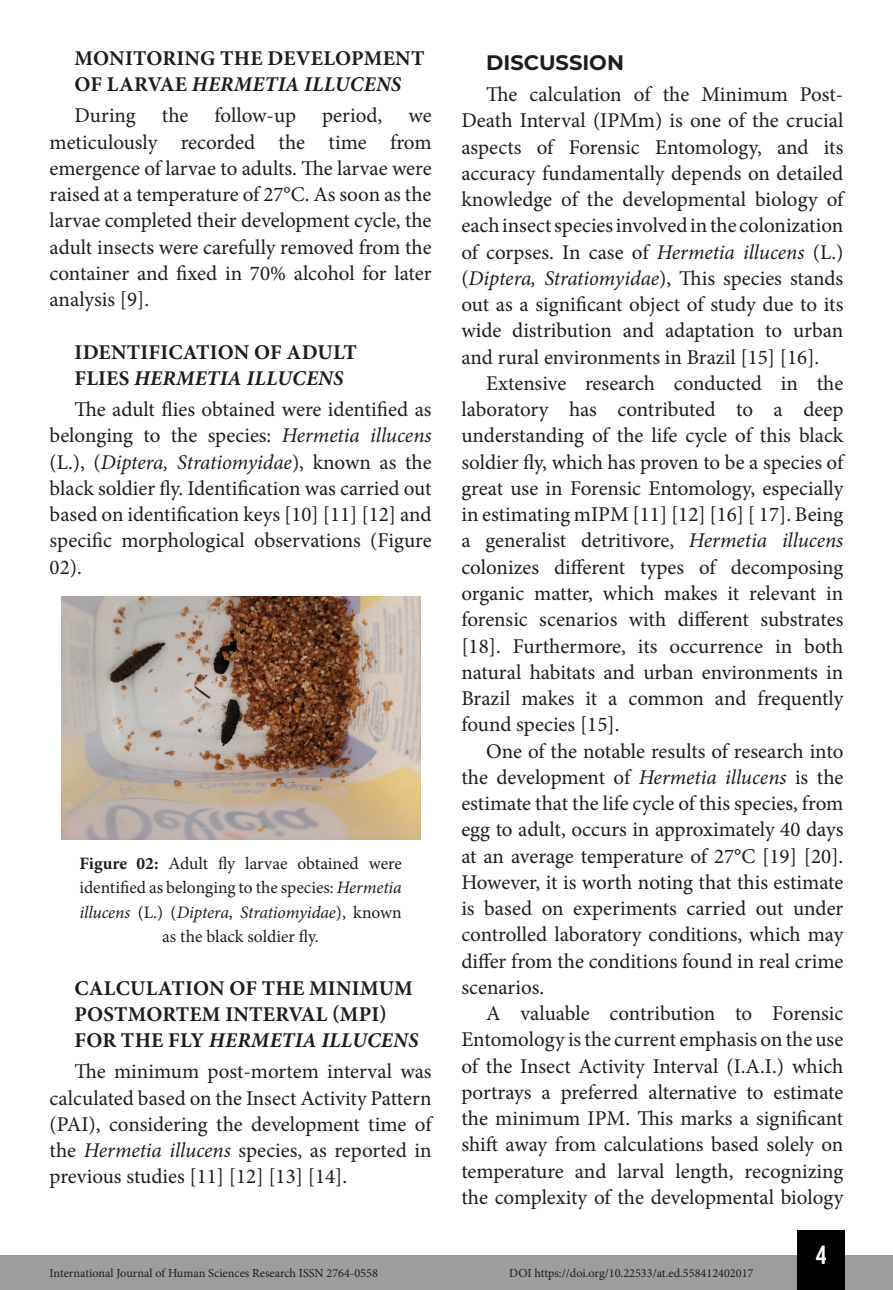
<style>
.page{position:relative;width:893px;height:1290px;background:#fff}
.page>*{position:absolute;margin:0;border:0;box-sizing:border-box;transform-origin:0 0}
.t1{font:26.25px "Bebas Kai";color:#fff}
.t2{font:21px/26.2px "Minion Pro";color:#1d1d1b;text-align:justify}
.t3{font:700 21px/26.2px "Minion Pro";letter-spacing:.01em;color:#1d1d1b}
.t4{font:700 21px "Montserrat";color:#1d1d1b}
.t5{font:17.5px/24.5px "Minion Pro";color:#1d1d1b;text-align:center}
.t6{font:12.25px "Minion Pro";color:#1d1d1b}
.s1{font-style:italic}
.s2{font-weight:700}
</style>
<div class="page">
<div style="left:0;top:1255px;width:893px;height:35px;background:#9d9d9d"></div>
<div style="left:797px;top:1230px;width:48px;height:60px;background:#000"></div>
<img style="left:61px;top:597px;width:359px;height:242px">
<p class="t3" style="left:75px;top:45px;width:351px">MONITORING THE DEVELOPMENT<br>OF LARVAE <span class="s1">HERMETIA ILLUCENS</span></p>
<p class="t2" style="left:50px;top:103px;width:384px;text-indent:25px">During the follow-up period, we meticulously recorded the time from emergence of larvae to adults. The larvae were raised at a temperature of 27°C. As soon as the larvae completed their development cycle, the adult insects were carefully removed from the container and fixed in 70% alcohol for later analysis [9].</p>
<p class="t3" style="left:75px;top:338px;width:284px">IDENTIFICATION OF ADULT<br>FLIES <span class="s1">HERMETIA ILLUCENS</span></p>
<p class="t2" style="left:50px;top:396px;width:384px;text-indent:25px">The adult flies obtained were identified as belonging to the species: <span class="s1">Hermetia illucens </span>(L.), (<span class="s1">Diptera, Stratiomyidae</span>), known as the black soldier fly. Identification was carried out based on identification keys [10] [11] [12] and specific morphological observations (Figure 02).</p>
<p class="t5" style="left:79px;top:851px;width:324px"><span class="s2">Figure 02:</span> Adult fly larvae obtained were identified as belonging to the species: <span class="s1">Hermetia illucens</span> (L.) (<span class="s1">Diptera</span>, <span class="s1">Stratiomyidae</span>), known as the black soldier fly.</p>
<p class="t3" style="left:75px;top:974px;width:345px">CALCULATION OF THE MINIMUM<br>POSTMORTEM INTERVAL (MPI)<br>FOR THE FLY <span class="s1">HERMETIA ILLUCENS</span></p>
<p class="t2" style="left:50px;top:1058px;width:383px;text-indent:25px">The minimum post-mortem interval was calculated based on the Insect Activity Pattern (PAI), considering the development time of the <span class="s1">Hermetia illucens</span> species, as reported in previous studies [11] [12] [13] [14].</p>
<p class="t4" style="left:486px;top:47px;width:139px">DISCUSSION</p>
<p class="t2" style="left:461px;top:81px;width:384px;text-indent:25px">The calculation of the Minimum Post-Death Interval (IPMm) is one of the crucial aspects of Forensic Entomology, and its accuracy fundamentally depends on detailed knowledge of the developmental biology of each insect species involved in the colonization of corpses. In case of <span class="s1">Hermetia illucens</span> (L.) (<span class="s1">Diptera, Stratiomyidae</span>), This species stands out as a significant object of study due to its wide distribution and adaptation to urban and rural environments in Brazil [15] [16].</p>
<p class="t2" style="left:461px;top:370px;width:384px;text-indent:25px">Extensive research conducted in the laboratory has contributed to a deep understanding of the life cycle of this black soldier fly, which has proven to be a species of great use in Forensic Entomology, especially in estimating mIPM [11] [12] [16] [ 17]. Being a generalist detritivore, <span class="s1">Hermetia illucens </span>colonizes different types of decomposing organic matter, which makes it relevant in forensic scenarios with different substrates [18]. Furthermore, its occurrence in both natural habitats and urban environments in Brazil makes it a common and frequently found species [15].</p>
<p class="t2" style="left:461px;top:738px;width:384px;text-indent:25px">One of the notable results of research into the development of <span class="s1">Hermetia illucens</span> is the estimate that the life cycle of this species, from egg to adult, occurs in approximately 40 days at an average temperature of 27°C [19] [20].<br>However, it is worth noting that this estimate is based on experiments carried out under controlled laboratory conditions, which may differ from the conditions found in real crime scenarios.</p>
<p class="t2" style="left:461px;top:1000px;width:383px;text-indent:25px">A valuable contribution to Forensic Entomology is the current emphasis on the use of the Insect Activity Interval (I.A.I.) which portrays a preferred alternative to estimate the minimum IPM. This marks a significant shift away from calculations based solely on temperature and larval length, recognizing the complexity of the developmental biology</p>
<p class="t1" style="left:816px;top:1241px;width:12px">4</p>
<p class="t6" style="left:50px;top:1265px;width:330px">International Journal of Human Sciences Research ISSN 2764-0558</p>
<p class="t6" style="left:509px;top:1265px;width:246px">DOI https://doi.org/10.22533/at.ed.558412402017</p>
</div>
